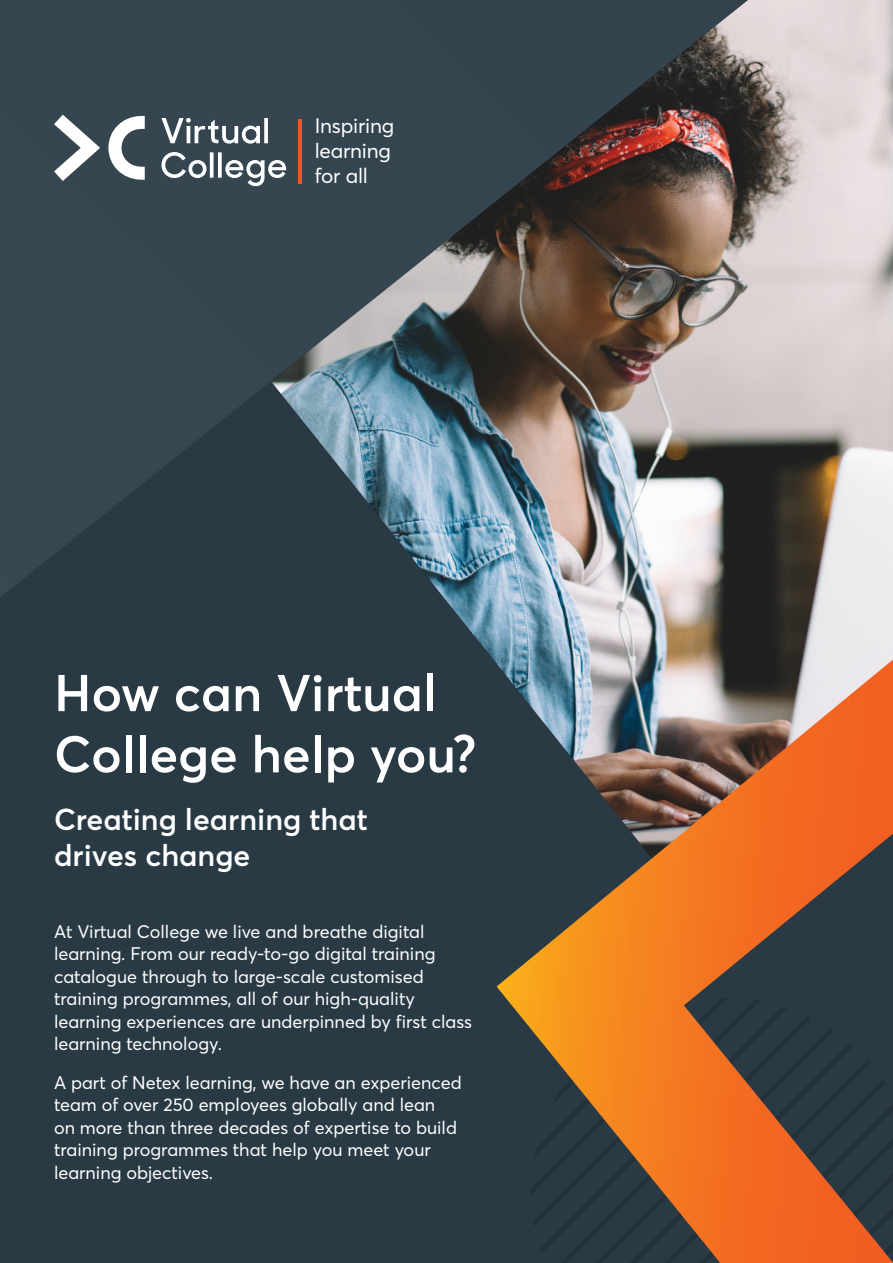
<style>
.page{position:relative;width:893px;height:1263px;background:#293a45}
.page>*{position:absolute;margin:0;border:0;box-sizing:border-box;transform-origin:0 0}
.t1{font:600 51px/61.2px "Averta";color:#fff}
.t2{font:600 30px/36px "Averta";color:#fff}
.t3{font:20.7px/24.9px "Averta";letter-spacing:-.01em;color:#fff}
.t4{font:18px/22.5px "Averta";color:#fff}
</style>
<div class="page">
<svg style="left:0;top:0;width:271px;height:597px"></svg>
<svg style="left:54px;top:115px;width:46px;height:66px"></svg>
<svg style="left:108px;top:116px;width:37px;height:64px"></svg>
<svg style="left:161px;top:118px;width:110px;height:68px"></svg>
<img style="left:271px;top:0;width:622px;height:664px">
<svg style="left:497px;top:660px;width:396px;height:603px"></svg>
<p class="t3" style="left:315px;top:112px;width:81px">Inspiring learning for all</p>
<p class="t1" style="left:54px;top:660px;width:424px">How can Virtual<br>College help you?</p>
<p class="t2" style="left:54px;top:800px;width:315px">Creating learning that drives change</p>
<p class="t4" style="left:54px;top:919px;width:420px">At Virtual College we live and breathe digital learning. From our ready-to-go digital training catalogue through to large-scale customised training programmes, all of our high-quality learning experiences are underpinned by first class learning technology.</p>
<p class="t4" style="left:54px;top:1070px;width:409px">A part of Netex learning, we have an experienced team of over 250 employees globally and lean<br>on more than three decades of expertise to build training programmes that help you meet your learning objectives.</p>
</div>
